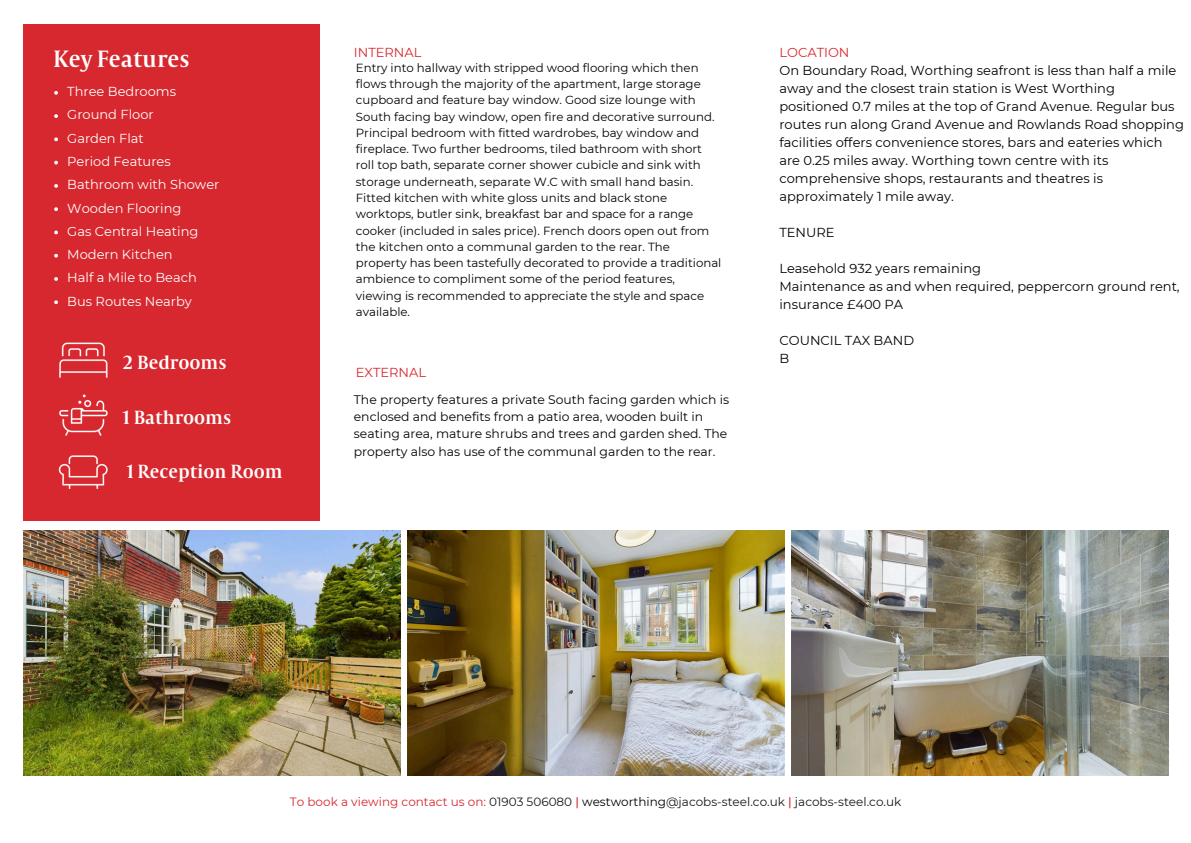
<style>
.page{position:relative;width:1191px;height:843px;background:#fff}
.page>*{position:absolute;margin:0;border:0;box-sizing:border-box;transform-origin:0 0}
.t1{font:26px "Capitolium Road";color:#fff}
.t2{font:21px "Capitolium Road";color:#fff}
.t3{font:13px/18px "Montserrat";color:#000}
.t4{font:13px "Montserrat";color:#fff}
.t5{font:13px "Montserrat";color:#d7282f}
.t6{font:12.4px/17.1px "Montserrat";color:#000}
.t7{font:12px "Montserrat";color:#191718}
.t8{font:11.8px/16.3px "Montserrat";color:#000}
.s1{color:#d7282f}
.s2{font-weight:500;color:#d7282f}
.s3{color:#000}
</style>
<div class="page">
<img style="left:23px;top:530px;width:377px;height:245px">
<img style="left:407px;top:530px;width:377px;height:245px">
<img style="left:791px;top:530px;width:377px;height:245px">
<div style="left:23px;top:25px;width:297px;height:496px;background:#d7282f"></div>
<img style="left:58px;top:455px;width:50px;height:34px">
<img style="left:59px;top:394px;width:49px;height:42px">
<img style="left:59px;top:342px;width:49px;height:36px">
<svg style="left:54px;top:91px;width:4px;height:4px"></svg>
<svg style="left:54px;top:114px;width:4px;height:4px"></svg>
<svg style="left:54px;top:137px;width:4px;height:4px"></svg>
<svg style="left:54px;top:161px;width:4px;height:3px"></svg>
<svg style="left:54px;top:184px;width:4px;height:4px"></svg>
<svg style="left:54px;top:207px;width:4px;height:4px"></svg>
<svg style="left:54px;top:230px;width:4px;height:4px"></svg>
<svg style="left:54px;top:254px;width:4px;height:3px"></svg>
<svg style="left:54px;top:277px;width:4px;height:4px"></svg>
<svg style="left:54px;top:300px;width:4px;height:4px"></svg>
<h2 class="t1" style="left:53px;top:50px;width:138px">Key Features</h2>
<p class="t4" style="left:67px;top:84px;width:110px">Three Bedrooms</p>
<p class="t4" style="left:67px;top:107px;width:88px">Ground Floor</p>
<p class="t4" style="left:67px;top:130px;width:78px">Garden Flat</p>
<p class="t4" style="left:67px;top:153px;width:105px">Period Features</p>
<p class="t4" style="left:67px;top:177px;width:154px">Bathroom with Shower</p>
<p class="t4" style="left:67px;top:200px;width:116px">Wooden Flooring</p>
<p class="t4" style="left:67px;top:223px;width:133px">Gas Central Heating</p>
<p class="t4" style="left:67px;top:246px;width:107px">Modern Kitchen</p>
<p class="t4" style="left:67px;top:270px;width:131px">Half a Mile to Beach</p>
<h2 class="t4" style="left:67px;top:293px;width:126px">Bus Routes Nearby</h2>
<p class="t2" style="left:123px;top:355px;width:105px">2 Bedrooms</p>
<h2 class="t2" style="left:123px;top:410px;width:110px">1 Bathrooms</h2>
<h3 class="t2" style="left:127px;top:464px;width:158px">1 Reception Room</h3>
<p class="t5" style="left:354px;top:45px;width:69px">INTERNAL</p>
<p class="t8" style="left:356px;top:59px;width:367px">Entry into hallway with stripped wood flooring which then flows through the majority of the apartment, large storage cupboard and feature bay window. Good size lounge with South facing bay window, open fire and decorative surround.<br>Principal bedroom with fitted wardrobes, bay window and fireplace. Two further bedrooms, tiled bathroom with short roll top bath, separate corner shower cubicle and sink with storage underneath, separate W.C with small hand basin.<br>Fitted kitchen with white gloss units and black stone worktops, butler sink, breakfast bar and space for a range cooker (included in sales price). French doors open out from the kitchen onto a communal garden to the rear. The property has been tastefully decorated to provide a traditional ambience to compliment some of the period features, viewing is recommended to appreciate the style and space available.</p>
<h3 class="t5" style="left:356px;top:364px;width:72px">EXTERNAL</h3>
<p class="t6" style="left:354px;top:391px;width:377px">The property features a private South facing garden which is enclosed and benefits from a patio area, wooden built in seating area, mature shrubs and trees and garden shed. The property also has use of the communal garden to the rear.</p>
<h3 class="t5" style="left:779px;top:45px;width:72px">LOCATION</h3>
<h3 class="t3" style="left:779px;top:61px;width:406px">On Boundary Road, Worthing seafront is less than half a mile away and the closest train station is West Worthing positioned 0.7 miles at the top of Grand Avenue. Regular bus routes run along Grand Avenue and Rowlands Road shopping facilities offers convenience stores, bars and eateries which are 0.25 miles away. Worthing town centre with its comprehensive shops, restaurants and theatres is approximately 1 mile away.</h3>
<p class="t3" style="left:779px;top:223px;width:57px">TENURE</p>
<h3 class="t3" style="left:779px;top:259px;width:203px">Leasehold 932 years remaining</h3>
<p class="t3" style="left:779px;top:277px;width:402px">Maintenance as and when required, peppercorn ground rent, insurance £400 PA</p>
<p class="t3" style="left:779px;top:331px;width:136px">COUNCIL TAX BAND<br>B</p>
<p class="t7" style="left:290px;top:794px;width:613px"><span class="s1">To book a viewing contact us on:</span> 01903 506080 <span class="s2">|</span> <span class="s3">westworthing</span>@jacobs-steel.co.uk <span class="s2">|</span> jacobs-steel.co.uk</p>
</div>
